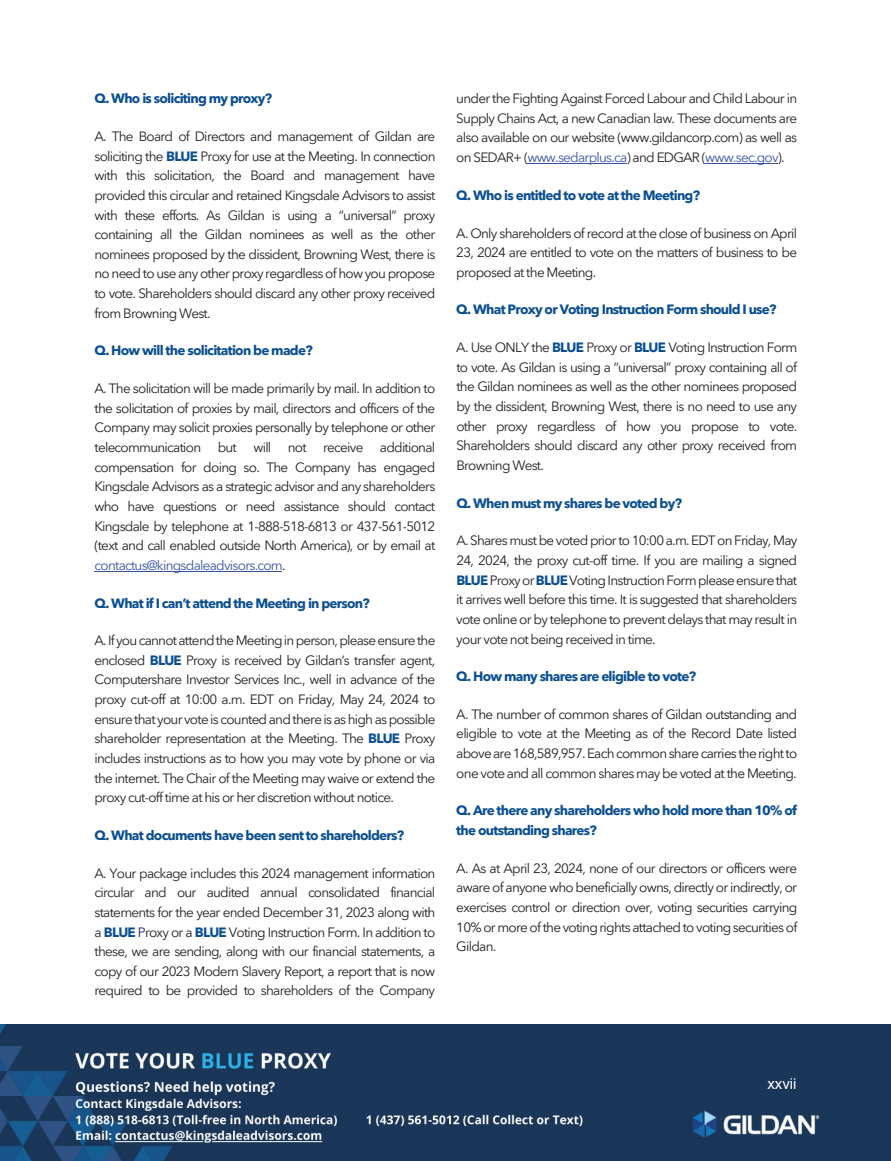
<style>
.page{position:relative;width:891px;height:1161px;background:#fff}
.page>*{position:absolute;margin:0;border:0;box-sizing:border-box;transform-origin:0 0}
.t1{font:15px "Arial";color:#fff}
.t2{font:13.5px/19.6px "Avenir Next LT Pro";letter-spacing:-.055em;color:#231f20;text-align:justify}
.t3{font:700 13.5px/19.6px "Avenir Next LT Pro";letter-spacing:-.055em;color:#0b4f93}
.s1{font-weight:700;color:#0b4f93}
.s2{color:#3853a3}
.s3{color:#1d275b}
</style>
<div class="page">
<img style="left:0;top:1025px;width:891px;height:136px">
<hr style="left:94px;top:571px;width:188px;height:1px;background:#3853a3">
<hr style="left:527px;top:163px;width:100px;height:1px;background:#3853a3">
<hr style="left:705px;top:163px;width:73px;height:1px;background:#3853a3">
<p class="t3" style="left:94px;top:89px;width:179px">Q. Who is soliciting my proxy?</p>
<p class="t2" style="left:94px;top:126px;width:343px">A. The Board of Directors and management of Gildan are soliciting the <span class="s1">BLUE</span> Proxy for use at the Meeting. In connection with this solicitation, the Board and management have provided this circular and retained Kingsdale Advisors to assist with these efforts. As Gildan is using a “universal” proxy containing all the Gildan nominees as well as the other nominees proposed by the dissident, Browning West, there is no need to use any other proxy regardless of how you propose to vote. Shareholders should discard any other proxy received from Browning West.</p>
<p class="t3" style="left:94px;top:341px;width:220px">Q. How will the solicitation be made?</p>
<p class="t2" style="left:94px;top:379px;width:342px">A. The solicitation will be made primarily by mail. In addition to the solicitation of proxies by mail, directors and officers of the Company may solicit proxies personally by telephone or other telecommunication but will not receive additional compensation for doing so. The Company has engaged Kingsdale Advisors as a strategic advisor and any shareholders who have questions or need assistance should contact Kingsdale by telephone at 1-888-518-6813 or 437-561-5012 (text and call enabled outside North America), or by email at <span class="s2">contactus@kingsdaleadvisors.com</span>.</p>
<p class="t3" style="left:94px;top:593px;width:277px">Q. What if I can’t attend the Meeting in person?</p>
<p class="t2" style="left:94px;top:631px;width:342px">A. If you cannot attend the Meeting in person, please ensure the enclosed <span class="s1">BLUE</span> Proxy is received by Gildan’s transfer agent, Computershare Investor Services Inc., well in advance of the proxy cut-off at 10:00 a.m. EDT on Friday, May 24, 2024 to ensure that your vote is counted and there is as high as possible shareholder representation at the Meeting. The <span class="s1">BLUE</span> Proxy includes instructions as to how you may vote by phone or via the internet. The Chair of the Meeting may waive or extend the proxy cut-off time at his or her discretion without notice.</p>
<p class="t3" style="left:94px;top:825px;width:311px">Q. What documents have been sent to shareholders?</p>
<p class="t2" style="left:94px;top:863px;width:343px">A. Your package includes this 2024 management information circular and our audited annual consolidated financial statements for the year ended December 31, 2023 along with a <span class="s1">BLUE</span> <span class="s3">P</span>roxy or a <span class="s1">BLUE</span> Voting Instruction Form. In addition to these, we are sending, along with our financial statements, a copy of our 2023 Modern Slavery Report, a report that is now required to be provided to shareholders of the Company</p>
<p class="t2" style="left:456px;top:89px;width:342px">under the Fighting Against Forced Labour and Child Labour in Supply Chains Act, a new Canadian law. These documents are also available on our website (www.gildancorp.com) as well as on SEDAR+ (<span class="s2">www.sedarplus.ca</span>) and EDGAR (<span class="s2">www.sec.gov</span>).</p>
<p class="t3" style="left:456px;top:185px;width:245px">Q. Who is entitled to vote at the Meeting?</p>
<p class="t2" style="left:456px;top:223px;width:342px">A. Only shareholders of record at the close of business on April 23, 2024 are entitled to vote on the matters of business to be proposed at the Meeting.</p>
<p class="t3" style="left:456px;top:300px;width:322px">Q. What Proxy or Voting Instruction Form should I use?</p>
<p class="t2" style="left:456px;top:338px;width:343px">A. Use ONLY the <span class="s1">BLUE</span> Proxy or <span class="s1">BLUE</span> Voting Instruction Form to vote. As Gildan is using a “universal” proxy containing all of the Gildan nominees as well as the other nominees proposed by the dissident, Browning West, there is no need to use any other proxy regardless of how you propose to vote.<br>Shareholders should discard any other proxy received from Browning West.</p>
<p class="t3" style="left:456px;top:493px;width:227px">Q. When must my shares be voted by?</p>
<p class="t2" style="left:456px;top:531px;width:343px">A. Shares must be voted prior to 10:00 a.m. EDT on Friday, May 24, 2024, the proxy cut-off time. If you are mailing a signed <span class="s1">BLUE</span> Proxy or <span class="s1">BLUE</span>Voting Instruction Form please ensure that it arrives well before this time. It is suggested that shareholders vote online or by telephone to prevent delays that may result in your vote not being received in time.</p>
<p class="t3" style="left:456px;top:666px;width:241px">Q. How many shares are eligible to vote?</p>
<p class="t2" style="left:456px;top:704px;width:342px">A. The number of common shares of Gildan outstanding and eligible to vote at the Meeting as of the Record Date listed above are 168,589,957.Each common share carries the right to one vote and all common shares may be voted at the Meeting.</p>
<p class="t3" style="left:456px;top:801px;width:342px">Q. Are there any shareholders who hold more than 10% of the outstanding shares?</p>
<p class="t2" style="left:456px;top:858px;width:342px">A. As at April 23, 2024, none of our directors or officers were aware of anyone who beneficially owns, directly or indirectly, or exercises control or direction over, voting securities carrying 10% or more of the voting rights attached to voting securities of Gildan.</p>
<p class="t1" style="left:767px;top:1073px;width:31px">xxvii</p>
</div>
